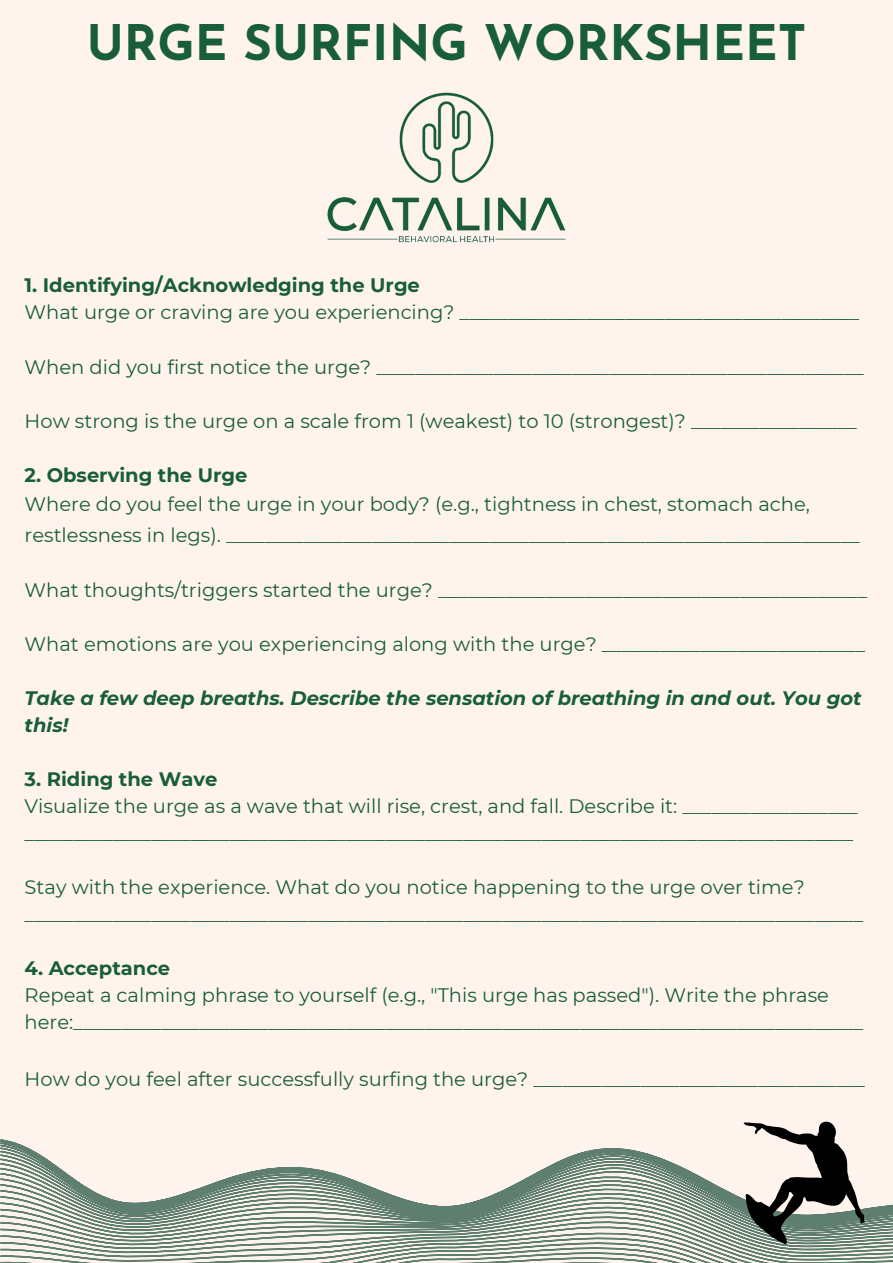
<style>
.page{position:relative;width:893px;height:1263px;background:#fff3ee}
.page>*{position:absolute;margin:0;border:0;box-sizing:border-box;transform-origin:0 0}
.t1{font:700 49.05px "Josefin Sans";color:#185e3a}
.t2{font:19.5px/27px "Montserrat";color:#185e3a}
.t3{font:700 19.5px "Montserrat";color:#185e3a}
.t4{font:italic 700 19.5px/27px "Montserrat";color:#185e3a}
</style>
<div class="page">
<svg style="left:0;top:1139px;width:893px;height:124px"></svg>
<img style="left:327px;top:92px;width:239px;height:151px">
<svg style="left:743px;top:1121px;width:121px;height:124px"></svg>
<p class="t1" style="left:87px;top:23px;width:721px">URGE SURFING WORKSHEET</p>
<h1 class="t3" style="left:25px;top:274px;width:397px">1. Identifying/Acknowledging the Urge</h1>
<p class="t2" style="left:25px;top:299px;width:836px">What urge or craving are you experiencing? _________________________________________</p>
<p class="t2" style="left:25px;top:353px;width:840px">When did you first notice the urge? __________________________________________________</p>
<p class="t2" style="left:25px;top:407px;width:833px">How strong is the urge on a scale from 1 (weakest) to 10 (strongest)? _________________</p>
<p class="t3" style="left:25px;top:463px;width:224px">2. Observing the Urge</p>
<p class="t2" style="left:25px;top:488px;width:836px;line-height:30.9px">Where do you feel the urge in your body? (e.g., tightness in chest, stomach ache, restlessness in legs). _________________________________________________________________</p>
<p class="t2" style="left:25px;top:577px;width:844px">What thoughts/triggers started the urge? ____________________________________________</p>
<p class="t2" style="left:25px;top:631px;width:842px">What emotions are you experiencing along with the urge? ___________________________</p>
<p class="t4" style="left:25px;top:685px;width:838px">Take a few deep breaths. Describe the sensation of breathing in and out. You got this!</p>
<p class="t3" style="left:25px;top:767px;width:194px">3. Riding the Wave</p>
<h2 class="t2" style="left:25px;top:793px;width:835px">Visualize the urge as a wave that will rise, crest, and fall. Describe it: __________________ _____________________________________________________________________________________</h2>
<p class="t2" style="left:25px;top:874px;width:840px">Stay with the experience. What do you notice happening to the urge over time? ______________________________________________________________________________________</p>
<p class="t3" style="left:25px;top:956px;width:147px">4. Acceptance</p>
<p class="t2" style="left:25px;top:982px;width:840px">Repeat a calming phrase to yourself (e.g., "This urge has passed"). Write the phrase here:_________________________________________________________________________________</p>
<p class="t2" style="left:25px;top:1065px;width:842px">How do you feel after successfully surfing the urge? __________________________________</p>
</div>
